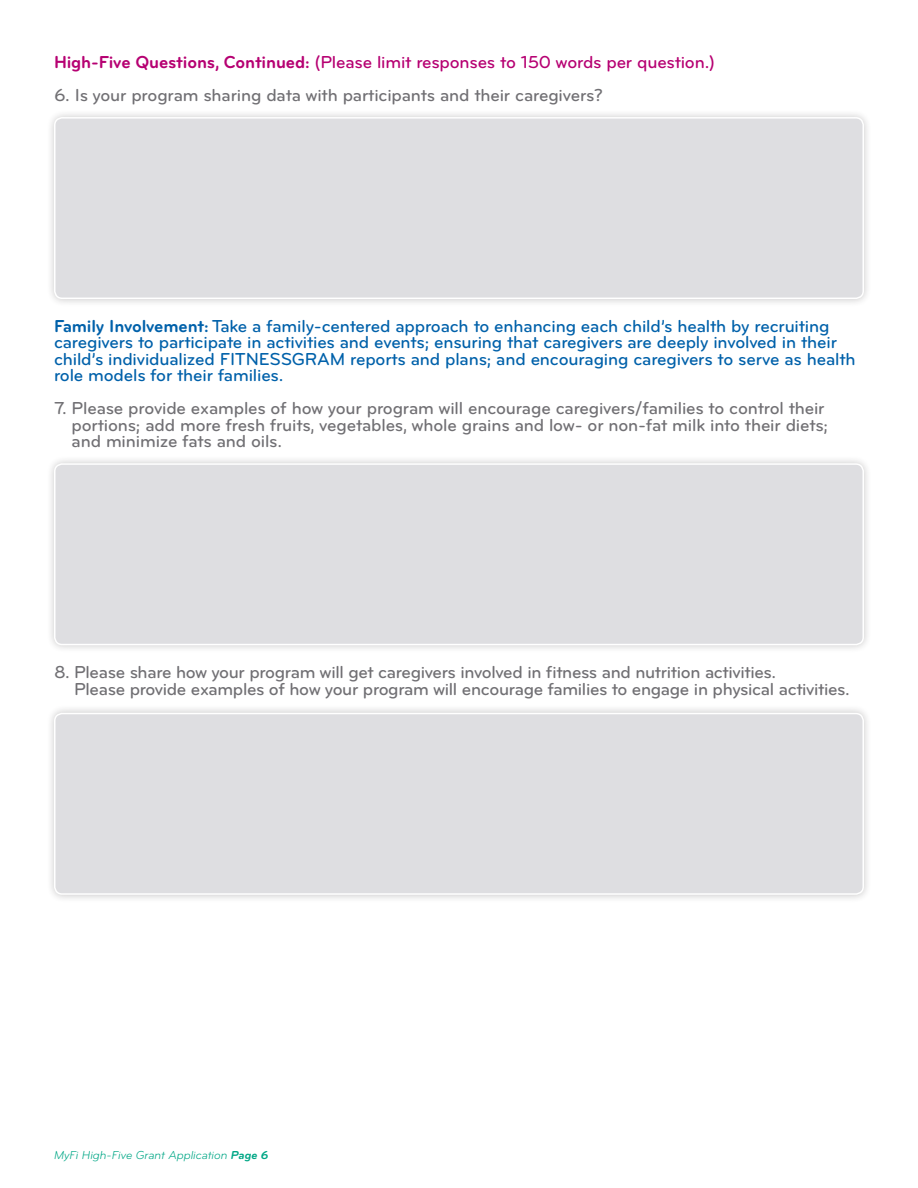
<style>
.page{position:relative;width:918px;height:1188px;background:#fff}
.page>*{position:absolute;margin:0;border:0;box-sizing:border-box;transform-origin:0 0}
.t1{font:500 18px/16.5px "Bryant Pro";letter-spacing:-.015em;color:#717074}
.t2{font:500 18px/16.5px "Bryant Pro";letter-spacing:-.01em;color:#0161aa}
.t3{font:500 18px "Bryant Pro";letter-spacing:-.01em;color:#b60172}
.t4{font:italic 12px "Bryant Pro";letter-spacing:-.01em;color:#00a786}
.s1{font-weight:700}
</style>
<div class="page">
<div style="left:46px;top:455px;width:826px;height:198px;background:#231f20;opacity:.25"></div>
<div style="left:55px;top:464px;width:808px;height:181px;background:#dedee1;border-radius:8px"></div>
<div style="left:54px;top:463px;width:810px;height:182px;border:2px solid #fff;border-radius:8px"></div>
<div style="left:46px;top:705px;width:826px;height:198px;background:#231f20;opacity:.25"></div>
<div style="left:55px;top:714px;width:808px;height:180px;background:#dedee1;border-radius:8px"></div>
<div style="left:54px;top:713px;width:810px;height:182px;border:2px solid #fff;border-radius:8px"></div>
<div style="left:46px;top:109px;width:826px;height:198px;background:#231f20;opacity:.25"></div>
<div style="left:55px;top:118px;width:808px;height:180px;background:#dedee1;border-radius:8px"></div>
<div style="left:54px;top:117px;width:810px;height:182px;border:2px solid #fff;border-radius:8px"></div>
<p class="t3" style="left:54px;top:52px;width:662px"><span class="s1">High-Five Questions, Continued:</span> (Please limit responses to 150 words per question.)</p>
<p class="t1" style="left:54px;top:87px;width:550px">6. Is your program sharing data with participants and their caregivers?</p>
<p class="t2" style="left:54px;top:318px;width:803px"><span class="s1">Family Involvement:</span> Take a family-centered approach to enhancing each child’s health by recruiting caregivers to participate in activities and events; ensuring that caregivers are deeply involved in their child’s individualized FITNESSGRAM reports and plans; and encouraging caregivers to serve as health role models for their families.</p>
<p class="t1" style="left:72px;top:400px;width:758px;text-indent:-18px">7. Please provide examples of how your program will encourage caregivers/families to control their portions; add more fresh fruits, vegetables, whole grains and low- or non-fat milk into their diets; and minimize fats and oils.</p>
<p class="t1" style="left:74px;top:664px;width:777px;text-indent:-20px">8. Please share how your program will get caregivers involved in fitness and nutrition activities.<br>Please provide examples of how your program will encourage families to engage in physical activities.</p>
<p class="t4" style="left:54px;top:1148px;width:216px">MyFi High-Five Grant Application <span class="s1">Page 6</span></p>
</div>
